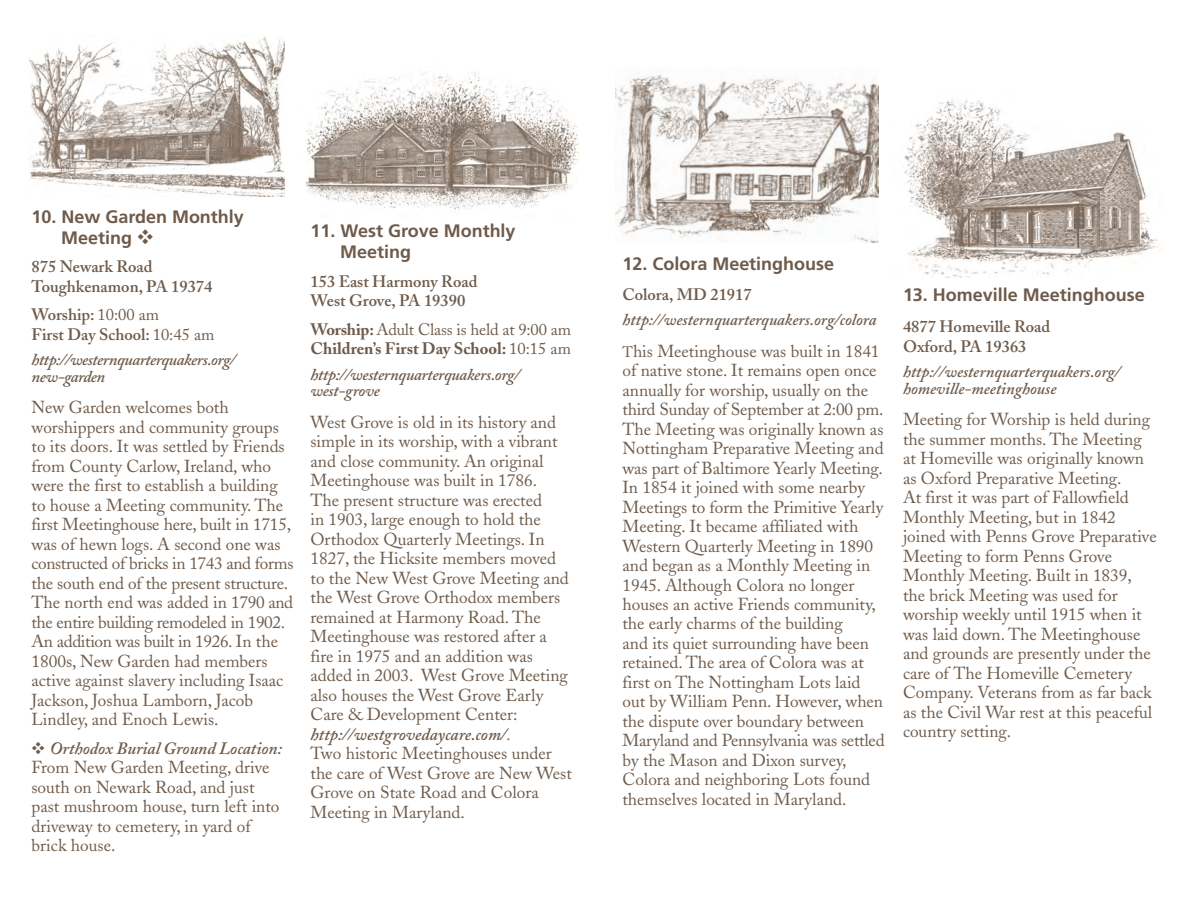
<style>
.page{position:relative;width:1188px;height:918px;background:#fff}
.page>*{position:absolute;margin:0;border:0;box-sizing:border-box;transform-origin:0 0}
.t1{font:700 18px/21px "Frutiger";color:#6e5b4b}
.t2{font:17.25px/19.5px "Adobe Caslon";color:#6e5b4b}
.t3{font:600 16.5px/19.5px "Adobe Caslon";color:#6e5b4b}
.t4{font:italic 600 16.5px/16.5px "Adobe Caslon";letter-spacing:-.005em;color:#6e5b4b}
.t5{font:700 16.5px/19.5px "Adobe Caslon";color:#6e5b4b}
.t6{font:italic 600 16.5px/16.5px "Adobe Caslon";letter-spacing:-.025em;color:#6e5b4b}
.s1{font-family:"Monotype Sorts";font-weight:400;font-size:21px}
.s2{font-weight:400}
.s3{font-family:"Monotype Sorts"}
.s4{font-weight:600;font-style:italic}
.s5{font-style:italic}
.s6{font-size:15px}
</style>
<div class="page">
<img style="left:305px;top:71px;width:274px;height:139px">
<img style="left:616px;top:75px;width:263px;height:168px">
<img style="left:904px;top:99px;width:255px;height:179px">
<img style="left:29px;top:36px;width:256px;height:160px">
<p class="t1" style="left:61px;top:207px;width:184px;text-indent:-30px">10. New Garden Monthly<br>Meeting <span class="s1">v</span></p>
<p class="t3" style="left:32px;top:259px;width:182px">875 Newark Road<br>Toughkenamon, PA 19374</p>
<p class="t3" style="left:32px;top:307px;width:185px">Worship: <span class="s2">10:00 am<br></span>First Day School: <span class="s2">10:45 am</span></p>
<p class="t6" style="left:32px;top:354px;width:206px">http://westernquarterquakers.org/ new-garden</p>
<p class="t2" style="left:32px;top:400px;width:263px">New Garden welcomes both worshippers and community groups to its doors. It was settled by Friends from County Carlow, Ireland, who were the first to establish a building to house a Meeting community. The first Meetinghouse here, built in 1715, was of hewn logs. A second one was constructed of bricks in 1743 and forms the south end of the present structure.<br>The north end was added in 1790 and the entire building remodeled in 1902.<br>An addition was built in 1926. In the 1800s, New Garden had members active against slavery including Isaac Jackson, Joshua Lamborn, Jacob Lindley, and Enoch Lewis.</p>
<p class="t2" style="left:32px;top:740px;width:252px"><span class="s3">v</span> <span class="s4">Orthodox Burial Ground Location:<br></span>From New Garden Meeting, drive south on Newark Road, and just past mushroom house, turn left into driveway to cemetery, in yard of brick house.</p>
<p class="t1" style="left:340px;top:222px;width:177px;text-indent:-30px">11. West Grove Monthly<br>Meeting</p>
<p class="t3" style="left:310px;top:274px;width:168px">153 East Harmony Road<br>West Grove, PA 19390</p>
<p class="t5" style="left:310px;top:321px;width:262px">Worship: <span class="s2">Adult Class is held at 9:00 am<br></span>Children’s First Day School: <span class="s2">10:15 am</span></p>
<p class="t4" style="left:310px;top:369px;width:211px">http://westernquarterquakers.org/ west-grove</p>
<p class="t2" style="left:310px;top:414px;width:263px">West Grove is old in its history and simple in its worship, with a vibrant and close community. An original<br>Meetinghouse was built in 1786.<br>The present structure was erected<br>in 1903, large enough to hold the<br>Orthodox Quarterly Meetings. In<br>1827, the Hicksite members moved to the New West Grove Meeting and the West Grove Orthodox members remained at Harmony Road. The<br>Meetinghouse was restored after a fire in 1975 and an addition was added in 2003. West Grove Meeting also houses the West Grove Early<br>Care &amp; Development Center: <span class="s4">http://westgrovedaycare.com/</span><span class="s5">.<br></span>Two historic Meetinghouses under the care of West Grove are New West<br>Grove on State Road and Colora<br>Meeting in Maryland.</p>
<p class="t1" style="left:622px;top:254px;width:213px">12. Colora Meetinghouse</p>
<p class="t3" style="left:622px;top:286px;width:131px">Colora, MD 21917</p>
<p class="t4" style="left:622px;top:314px;width:255px">http://westernquarterquakers.org/colora</p>
<p class="t2" style="left:622px;top:343px;width:264px"><span class="s6">T</span>his Meetinghouse was built in 1841 of native stone. It remains open once annually for worship, usually on the third Sunday of September at 2:00 pm.<br>The Meeting was originally known as Nottingham Preparative Meeting and was part of Baltimore Yearly Meeting.<br>In 1854 it joined with some nearby Meetings to form the Primitive Yearly Meeting. It became affiliated with Western Quarterly Meeting in 1890 and began as a Monthly Meeting in 1945. Although Colora no longer houses an active Friends community, the early charms of the building<br>and its quiet surrounding have been retained. The area of Colora was at first on The Nottingham Lots laid out by William Penn. However, when the dispute over boundary between Maryland and Pennsylvania was settled by the Mason and Dixon survey, Colora and neighboring Lots found themselves located in Maryland.</p>
<p class="t1" style="left:903px;top:285px;width:243px">13. Homeville Meetinghouse</p>
<p class="t3" style="left:903px;top:319px;width:149px">4877 Homeville Road<br>Oxford, PA 19363</p>
<p class="t4" style="left:903px;top:366px;width:219px">http://westernquarterquakers.org/ homeville-meetinghouse</p>
<p class="t2" style="left:903px;top:412px;width:255px">Meeting for Worship is held during the summer months. The Meeting at Homeville was originally known as Oxford Preparative Meeting.<br>At first it was part of Fallowfield<br>Monthly Meeting, but in 1842 joined with Penns Grove Preparative<br>Meeting to form Penns Grove<br>Monthly Meeting. Built in 1839, the brick Meeting was used for worship weekly until 1915 when it was laid down. The Meetinghouse and grounds are presently under the care of The Homeville Cemetery<br>Company. Veterans from as far back as the Civil War rest at this peaceful country setting.</p>
</div>
